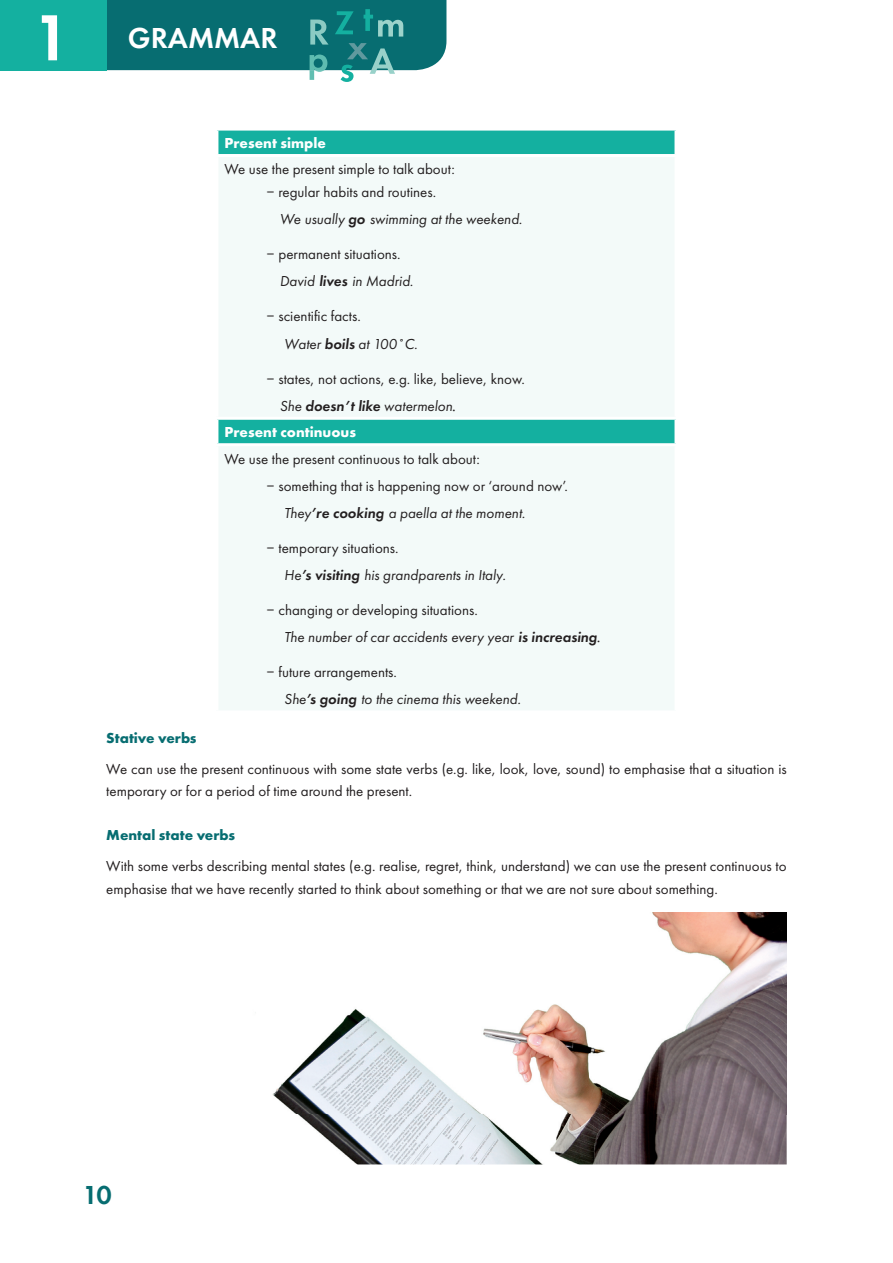
<style>
.page{position:relative;width:893px;height:1263px;background:#fff}
.page>*{position:absolute;margin:0;border:0;box-sizing:border-box;transform-origin:0 0}
.t1{font:600 67.5px "Futura PT";color:#fff}
.t2{font:600 30px "Futura PT";color:#fff}
.t3{font:600 27px "Futura PT";color:#076d71}
.t4{font:15px/22.5px "Futura PT";color:#231f20}
.t5{font:italic 15px/27px "Futura PT";color:#231f20}
.t6{font:700 15px "Futura PT";color:#fff}
.t7{font:700 15px "Futura PT";color:#076d71}
.s1{font-weight:600}
.s2{font-style:italic}
.s3{font-weight:600;font-style:italic}
.s4{font-family:"Times New Roman";font-size:18px}
.s5{font-style:normal}
.s6{font-family:"Times New Roman";font-style:italic;font-size:18px}
</style>
<div class="page">
<svg style="left:0;top:0;width:446px;height:82px"></svg>
<div style="left:218px;top:131px;width:456px;height:312px;background:#14b0a0"></div>
<div style="left:217px;top:156px;width:459px;height:262px;background:#f3faf9"></div>
<div style="left:217px;top:445px;width:459px;height:267px;background:#f3faf9"></div>
<hr style="left:215px;top:154px;width:462px;height:3px;background:#fff">
<hr style="left:674px;top:157px;width:3px;height:260px;background:#fff">
<hr style="left:215px;top:157px;width:3px;height:260px;background:#fff">
<hr style="left:215px;top:417px;width:462px;height:3px;background:#fff">
<hr style="left:215px;top:443px;width:462px;height:3px;background:#fff">
<hr style="left:674px;top:446px;width:3px;height:264px;background:#fff">
<hr style="left:215px;top:446px;width:3px;height:264px;background:#fff">
<hr style="left:215px;top:710px;width:462px;height:3px;background:#fff">
<img style="left:272px;top:912px;width:515px;height:202px">
<img style="left:297px;top:1114px;width:490px;height:50px">
<h1 class="t1" style="left:33px;top:-4px;width:40px">1</h1>
<h2 class="t2" style="left:128px;top:20px;width:151px">GRAMMAR</h2>
<p class="t6" style="left:224px;top:133px;width:103px">Present simple</p>
<p class="t4" style="left:267px;top:158px;width:189px;text-indent:-43px">We use the present simple to talk about: − regular habits and routines.</p>
<p class="t5" style="left:280px;top:205px;width:244px">We usually <span class="s1">go</span> swimming at the weekend.</p>
<p class="t4" style="left:280px;top:241px;width:135px;line-height:27px;text-indent:-13px">− permanent situations.<br><span class="s2">David</span> <span class="s3">lives</span> <span class="s2">in Madrid.</span></p>
<p class="t4" style="left:284px;top:303px;width:135px;line-height:27px;text-indent:-17px">− scientific facts.<br><span class="s2">Water</span> <span class="s3">boils</span> <span class="s2">at 100˚C.</span></p>
<p class="t4" style="left:267px;top:367px;width:260px">− states, not actions, e.g. like, believe, know.</p>
<p class="t5" style="left:280px;top:392px;width:179px">She <span class="s1">doesn’t like</span> watermelon<span class="s4">.</span></p>
<p class="t6" style="left:224px;top:422px;width:133px">Present continuous</p>
<p class="t4" style="left:224px;top:447px;width:257px">We use the present continuous to talk about:</p>
<p class="t4" style="left:267px;top:474px;width:302px">− something that is happening now or ‘around now’.</p>
<p class="t5" style="left:284px;top:499px;width:243px">They<span class="s1">’re cooking</span> a paella at the moment.</p>
<p class="t5" style="left:284px;top:534px;width:223px;text-indent:-17px"><span class="s5">− temporary situations.<br></span>He<span class="s1">’s visiting</span> his grandparents in Italy.</p>
<p class="t4" style="left:284px;top:597px;width:319px;line-height:27px;text-indent:-17px">− changing or developing situations.<br><span class="s2">The number of car accidents every year</span> <span class="s3">is increasing</span><span class="s6">.</span></p>
<p class="t5" style="left:284px;top:659px;width:238px;text-indent:-17px"><span class="s5">− future arrangements.<br></span>She<span class="s1">’s going</span> to the cinema this weekend.</p>
<p class="t7" style="left:106px;top:728px;width:92px">Stative verbs</p>
<p class="t4" style="left:106px;top:757px;width:682px">We can use the present continuous with some state verbs (e.g. like, look, love, sound) to emphasise that a situation is temporary or for a period of time around the present.</p>
<p class="t7" style="left:106px;top:825px;width:130px">Mental state verbs</p>
<p class="t4" style="left:106px;top:855px;width:682px">With some verbs describing mental states (e.g. realise, regret, think, understand) we can use the present continuous to emphasise that we have recently started to think about something or that we are not sure about something.</p>
<h3 class="t3" style="left:83px;top:1178px;width:30px">10</h3>
</div>
